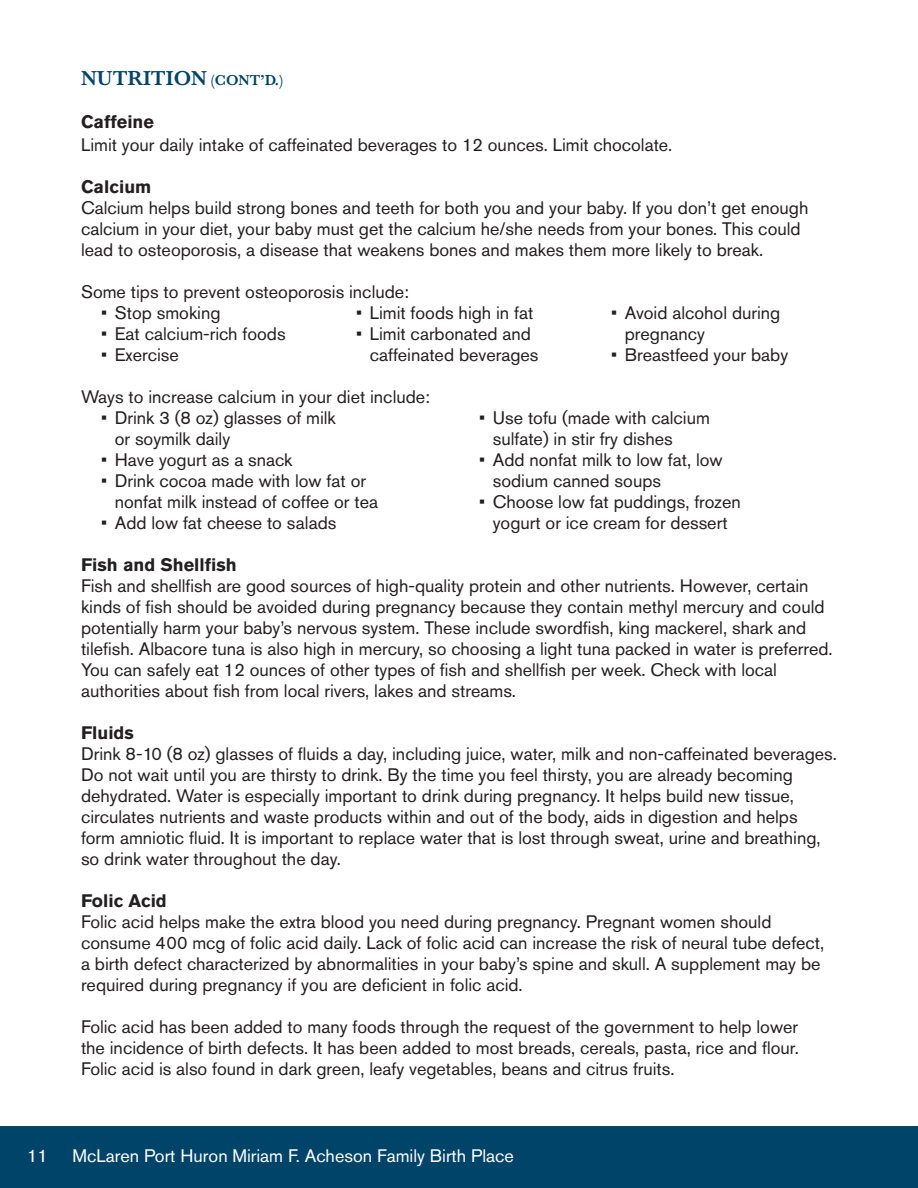
<style>
.page{position:relative;width:918px;height:1188px;background:#fff}
.page>*{position:absolute;margin:0;border:0;box-sizing:border-box;transform-origin:0 0}
.t1{font:600 21px "Baskerville";color:#00446a}
.t2{font:18px/21px "Akzidenz Grotesk Std";color:#231f20}
.t3{font:18px "Akzidenz Grotesk Std";color:#fff}
.t4{font:700 18px "Akzidenz Grotesk Std";color:#231f20}
.s1{font-size:15px}
</style>
<div class="page">
<div style="left:0;top:1126px;width:918px;height:62px;background:#00446a"></div>
<p class="t1" style="left:81px;top:63px;width:204px">NUTRITION <span class="s1">(CONT’D.)</span></p>
<p class="t4" style="left:81px;top:112px;width:74px">Caffeine</p>
<p class="t2" style="left:81px;top:134px;width:593px">Limit your daily intake of caffeinated beverages to 12 ounces. Limit chocolate.</p>
<p class="t4" style="left:81px;top:176px;width:72px">Calcium</p>
<p class="t2" style="left:81px;top:197px;width:729px">Calcium helps build strong bones and teeth for both you and your baby. If you don’t get enough calcium in your diet, your baby must get the calcium he/she needs from your bones. This could lead to osteoporosis, a disease that weakens bones and makes them more likely to break.</p>
<p class="t2" style="left:81px;top:281px;width:330px">Some tips to prevent osteoporosis include:</p>
<p class="t2" style="left:101px;top:302px;width:121px">• Stop smoking</p>
<p class="t2" style="left:101px;top:323px;width:186px">• Eat calcium-rich foods</p>
<p class="t2" style="left:101px;top:344px;width:79px">• Exercise</p>
<p class="t2" style="left:356px;top:302px;width:179px">• Limit foods high in fat</p>
<p class="t2" style="left:370px;top:323px;width:170px;text-indent:-14px">• Limit carbonated and caffeinated beverages</p>
<p class="t2" style="left:625px;top:302px;width:157px;text-indent:-14px">• Avoid alcohol during pregnancy</p>
<p class="t2" style="left:611px;top:344px;width:179px">• Breastfeed your baby</p>
<p class="t2" style="left:81px;top:386px;width:351px">Ways to increase calcium in your diet include:</p>
<p class="t2" style="left:115px;top:407px;width:223px;text-indent:-14px">• Drink 3 (8 oz) glasses of milk or soymilk daily</p>
<p class="t2" style="left:101px;top:449px;width:193px">• Have yogurt as a snack</p>
<p class="t2" style="left:115px;top:470px;width:265px;text-indent:-14px">• Drink cocoa made with low fat or nonfat milk instead of coffee or tea</p>
<p class="t2" style="left:101px;top:512px;width:237px">• Add low fat cheese to salads</p>
<p class="t2" style="left:493px;top:407px;width:219px;text-indent:-14px">• Use tofu (made with calcium sulfate) in stir fry dishes</p>
<p class="t2" style="left:493px;top:449px;width:231px;text-indent:-14px">• Add nonfat milk to low fat, low sodium canned soups</p>
<p class="t2" style="left:479px;top:491px;width:263px;text-align:center">• Choose low fat puddings, frozen yogurt or ice cream for dessert</p>
<p class="t4" style="left:81px;top:554px;width:157px">Fish and Shellfish</p>
<p class="t2" style="left:81px;top:575px;width:753px">Fish and shellfish are good sources of high-quality protein and other nutrients. However, certain kinds of fish should be avoided during pregnancy because they contain methyl mercury and could potentially harm your baby’s nervous system. These include swordfish, king mackerel, shark and tilefish. Albacore tuna is also high in mercury, so choosing a light tuna packed in water is preferred.<br>You can safely eat 12 ounces of other types of fish and shellfish per week. Check with local authorities about fish from local rivers, lakes and streams.</p>
<p class="t4" style="left:81px;top:722px;width:54px">Fluids</p>
<p class="t2" style="left:81px;top:743px;width:757px">Drink 8-10 (8 oz) glasses of fluids a day, including juice, water, milk and non-caffeinated beverages.<br>Do not wait until you are thirsty to drink. By the time you feel thirsty, you are already becoming dehydrated. Water is especially important to drink during pregnancy. It helps build new tissue, circulates nutrients and waste products within and out of the body, aids in digestion and helps<br>form amniotic fluid. It is important to replace water that is lost through sweat, urine and breathing, so drink water throughout the day.</p>
<p class="t4" style="left:81px;top:890px;width:87px">Folic Acid</p>
<p class="t2" style="left:81px;top:911px;width:745px">Folic acid helps make the extra blood you need during pregnancy. Pregnant women should consume 400 mcg of folic acid daily. Lack of folic acid can increase the risk of neural tube defect, a birth defect characterized by abnormalities in your baby’s spine and skull. A supplement may be required during pregnancy if you are deficient in folic acid.</p>
<p class="t2" style="left:81px;top:1016px;width:719px;text-align:justify">Folic acid has been added to many foods through the request of the government to help lower the incidence of birth defects. It has been added to most breads, cereals, pasta, rice and flour.<br>Folic acid is also found in dark green, leafy vegetables, beans and citrus fruits.</p>
<p class="t3" style="left:27px;top:1145px;width:22px">11</p>
<p class="t3" style="left:72px;top:1145px;width:443px">McLaren Port Huron Miriam F. Acheson Family Birth Place</p>
</div>
